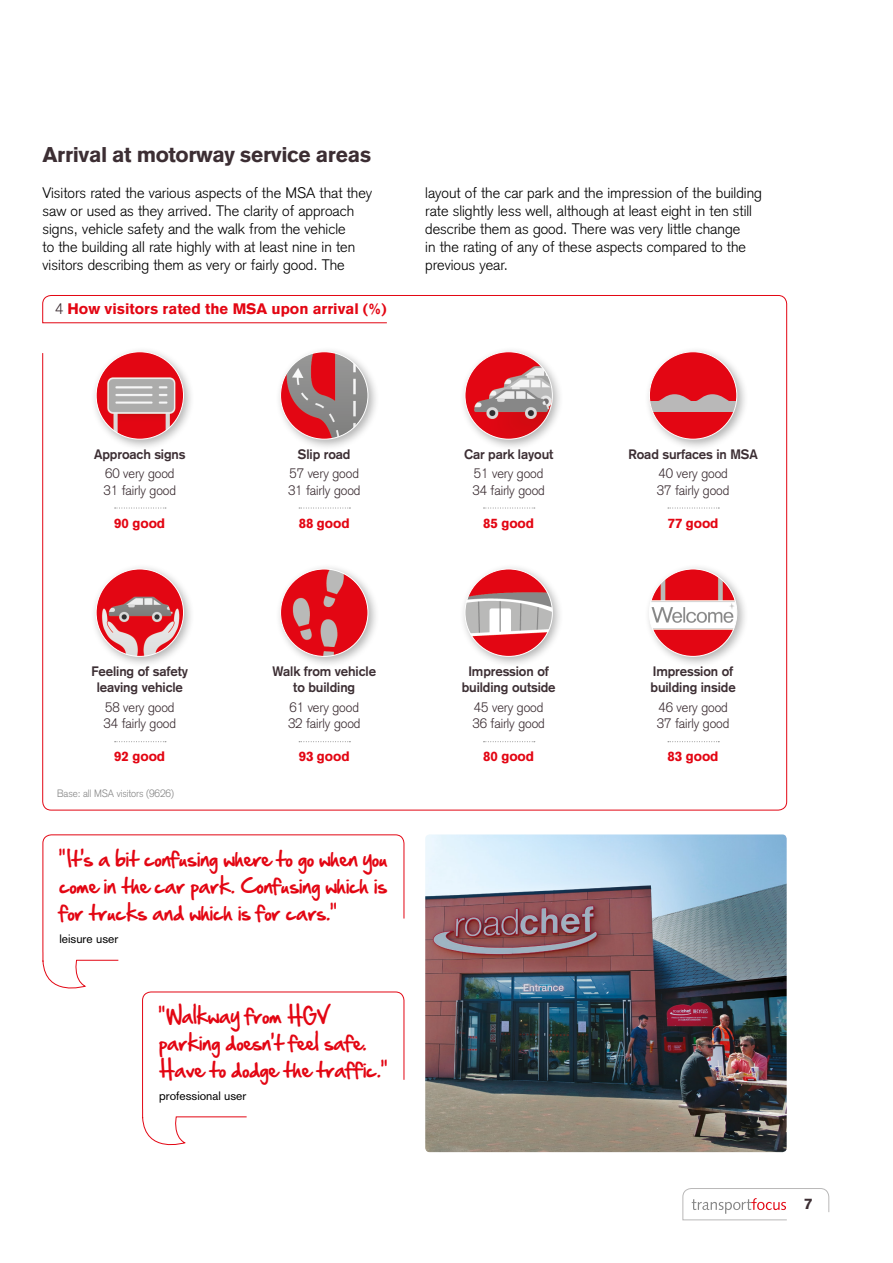
<style>
.page{position:relative;width:893px;height:1263px;background:#fff}
.page>*{position:absolute;margin:0;border:0;box-sizing:border-box;transform-origin:0 0}
.light_body_10pt{font:900 21px "Akzidenz Grotesk";letter-spacing:-.02em;color:#3c2e33}
.handwriting_quote{font:18px/27px "Hand Of Sean";color:#e30613;text-align:justify}
.light_body_10pt_no_i{font:300 15px/18px "Akzidenz Grotesk";color:#000}
.bold_body_10pt_no_in{font:900 15px "Akzidenz Grotesk";color:#e30613}
.t1{font:900 15px "Akzidenz Grotesk";color:#3c2e33}
.light_body_10pt-2{font:300 13.5px "Akzidenz Grotesk";letter-spacing:-.005em;color:#3c2e33}
.light_body_10pt-3{font:700 13.5px/16.5px "Akzidenz Grotesk";letter-spacing:-.005em;color:#3c2e33;text-align:center}
.light_body_10pt-4{font:900 13.5px "Akzidenz Grotesk";letter-spacing:-.005em;color:#e30613}
.quote_text_small{font:12px "Akzidenz Grotesk";color:#000}
.light_body_10pt-5{font:300 10.5px "Akzidenz Grotesk";letter-spacing:-.01em;color:#878787;scale:.96 1}
.s1{font-weight:300;color:#3c2e33}
</style>
<div class="page">
<svg style="left:682px;top:1188px;width:148px;height:32px"></svg>
<div style="left:90px;top:563px;width:105px;height:105px;background:#000;opacity:.3"></div>
<img style="left:96px;top:569px;width:88px;height:87px;border-radius:44px">
<svg style="left:115px;top:741px;width:51px;height:1px"></svg>
<svg style="left:668px;top:508px;width:51px;height:1px"></svg>
<div style="left:644px;top:346px;width:104px;height:105px;background:#000;opacity:.3"></div>
<div style="left:649px;top:352px;width:88px;height:87px;background:#e30613;border-radius:50%"></div>
<div style="left:649px;top:401px;width:88px;height:11px;background:#b9b8b8"></div>
<svg style="left:658px;top:394px;width:71px;height:7px"></svg>
<div style="left:644px;top:563px;width:104px;height:105px;background:#000;opacity:.3"></div>
<img style="left:649px;top:569px;width:88px;height:87px;border-radius:44px">
<svg style="left:668px;top:741px;width:51px;height:1px"></svg>
<div style="left:459px;top:563px;width:105px;height:105px;background:#000;opacity:.3"></div>
<img style="left:465px;top:569px;width:87px;height:87px;border-radius:44px">
<svg style="left:483px;top:741px;width:52px;height:1px"></svg>
<div style="left:459px;top:346px;width:105px;height:105px;background:#000;opacity:.3"></div>
<img style="left:465px;top:352px;width:87px;height:87px;border-radius:44px">
<svg style="left:483px;top:508px;width:52px;height:1px"></svg>
<div style="left:275px;top:346px;width:105px;height:105px;background:#000;opacity:.3"></div>
<img style="left:281px;top:352px;width:87px;height:87px;border-radius:44px">
<svg style="left:299px;top:508px;width:51px;height:1px"></svg>
<div style="left:90px;top:346px;width:105px;height:105px;background:#000;opacity:.3"></div>
<img style="left:96px;top:352px;width:88px;height:87px;border-radius:44px">
<svg style="left:115px;top:508px;width:51px;height:1px"></svg>
<div style="left:275px;top:563px;width:105px;height:105px;background:#000;opacity:.3"></div>
<img style="left:281px;top:569px;width:87px;height:87px;border-radius:44px">
<svg style="left:299px;top:741px;width:51px;height:1px"></svg>
<svg style="left:42px;top:834px;width:363px;height:155px"></svg>
<svg style="left:142px;top:991px;width:263px;height:155px"></svg>
<img style="left:425px;top:834px;width:362px;height:318px">
<p class="light_body_10pt" style="left:43px;top:142px;width:330px">Arrival at motorway service areas</p>
<p class="light_body_10pt_no_i" style="left:43px;top:184px;width:331px">Visitors rated the various aspects of the MSA that they saw or used as they arrived. The clarity of approach signs, vehicle safety and the walk from the vehicle<br>to the building all rate highly with at least nine in ten visitors describing them as very or fairly good. The</p>
<p class="bold_body_10pt_no_in" style="left:55px;top:300px;width:333px"><span class="s1">4</span> How visitors rated the MSA upon arrival (%)</p>
<p class="light_body_10pt_no_i" style="left:425px;top:184px;width:338px">layout of the car park and the impression of the building rate slightly less well, although at least eight in ten still describe them as good. There was very little change<br>in the rating of any of these aspects compared to the previous year.</p>
<p class="light_body_10pt-3" style="left:94px;top:445px;width:93px">Approach signs</p>
<p class="light_body_10pt-2" style="left:105px;top:465px;width:71px">60 very good</p>
<p class="light_body_10pt-2" style="left:104px;top:482px;width:74px">31 fairly good</p>
<p class="light_body_10pt-4" style="left:114px;top:515px;width:53px">90 good</p>
<p class="light_body_10pt-3" style="left:298px;top:445px;width:54px">Slip road</p>
<p class="light_body_10pt-2" style="left:290px;top:465px;width:71px">57 very good</p>
<p class="light_body_10pt-2" style="left:288px;top:482px;width:74px">31 fairly good</p>
<p class="light_body_10pt-4" style="left:299px;top:515px;width:53px">88 good</p>
<p class="light_body_10pt-3" style="left:464px;top:445px;width:91px">Car park layout</p>
<p class="light_body_10pt-2" style="left:474px;top:465px;width:71px">51 very good</p>
<p class="light_body_10pt-2" style="left:472px;top:482px;width:74px">34 fairly good</p>
<p class="light_body_10pt-4" style="left:483px;top:515px;width:53px">85 good</p>
<p class="light_body_10pt-3" style="left:628px;top:445px;width:131px">Road surfaces in MSA</p>
<p class="light_body_10pt-2" style="left:658px;top:465px;width:71px">40 very good</p>
<p class="light_body_10pt-2" style="left:657px;top:482px;width:74px">37 fairly good</p>
<p class="light_body_10pt-4" style="left:668px;top:515px;width:53px">77 good</p>
<p class="light_body_10pt-3" style="left:92px;top:663px;width:98px">Feeling of safety leaving vehicle</p>
<p class="light_body_10pt-2" style="left:105px;top:699px;width:71px">58 very good</p>
<p class="light_body_10pt-2" style="left:104px;top:716px;width:74px">34 fairly good</p>
<p class="light_body_10pt-4" style="left:114px;top:748px;width:53px">92 good</p>
<p class="light_body_10pt-5" style="left:57px;top:787px;width:123px">Base: all MSA visitors (9626)</p>
<p class="light_body_10pt-3" style="left:272px;top:663px;width:105px">Walk from vehicle</p>
<p class="light_body_10pt-3" style="left:293px;top:679px;width:63px">to building</p>
<p class="light_body_10pt-2" style="left:290px;top:699px;width:71px">61 very good</p>
<p class="light_body_10pt-2" style="left:288px;top:716px;width:74px">32 fairly good</p>
<p class="light_body_10pt-4" style="left:299px;top:748px;width:53px">93 good</p>
<p class="handwriting_quote" style="left:60px;top:846px;width:330px">“It’s a bit confusing where to go when you come in the car park. Confusing which is for trucks and which is for cars.”</p>
<p class="quote_text_small" style="left:60px;top:932px;width:60px">leisure user</p>
<p class="handwriting_quote" style="left:159px;top:1003px;width:229px;text-align:left">“Walkway from HGV parking doesn’t feel safe.<br>Have to dodge the traffic.”</p>
<p class="quote_text_small" style="left:159px;top:1089px;width:89px">professional user</p>
<p class="light_body_10pt-3" style="left:462px;top:663px;width:95px">Impression of building outside</p>
<p class="light_body_10pt-2" style="left:474px;top:699px;width:71px">45 very good</p>
<p class="light_body_10pt-2" style="left:472px;top:716px;width:74px">36 fairly good</p>
<p class="light_body_10pt-4" style="left:483px;top:748px;width:53px">80 good</p>
<p class="light_body_10pt-3" style="left:650px;top:663px;width:87px;text-align:left">Impression of building inside</p>
<p class="light_body_10pt-2" style="left:658px;top:699px;width:71px">46 very good</p>
<p class="light_body_10pt-2" style="left:657px;top:716px;width:74px">37 fairly good</p>
<p class="light_body_10pt-4" style="left:668px;top:748px;width:53px">83 good</p>
<p class="t1" style="left:804px;top:1195px;width:10px">7</p>
</div>
